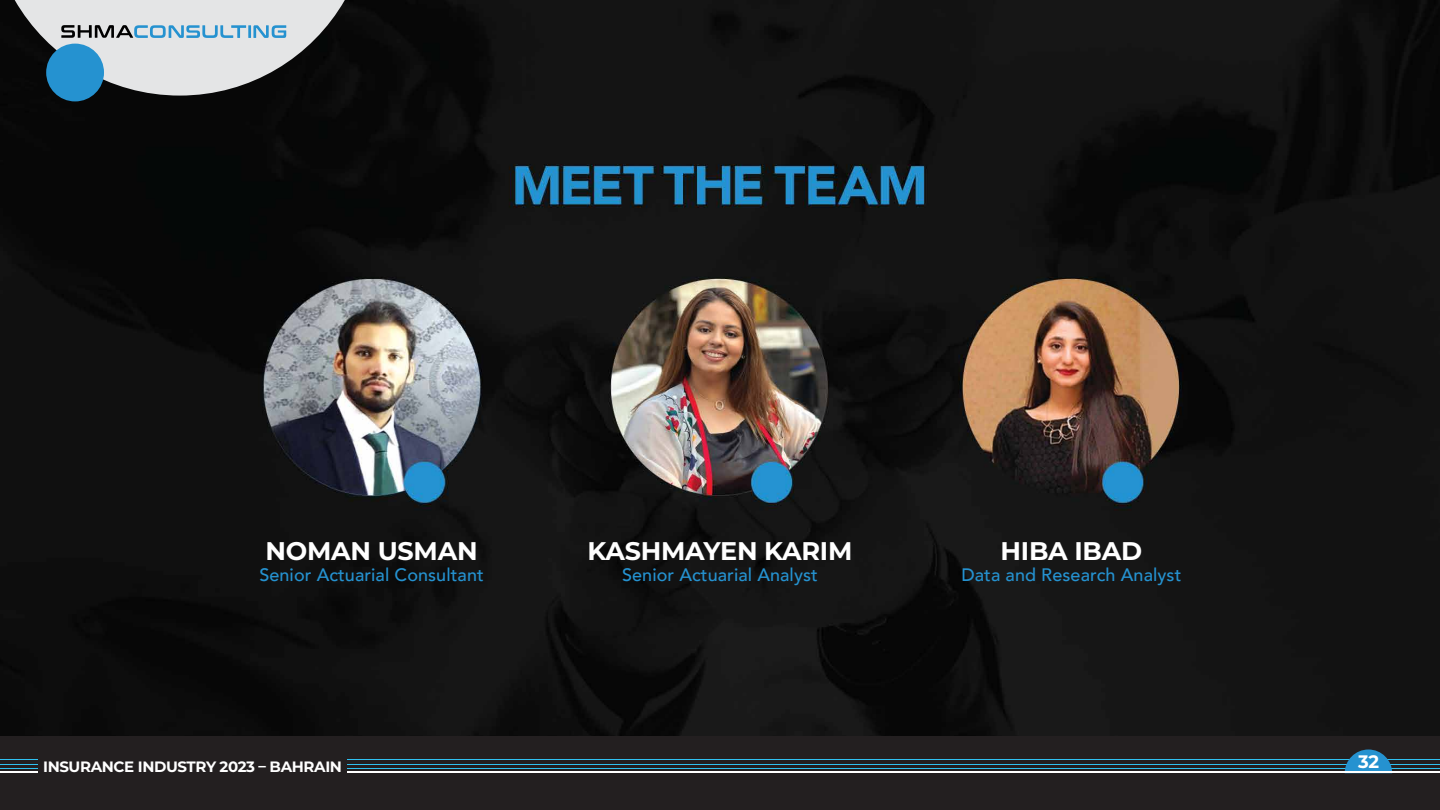
<style>
.page{position:relative;width:1440px;height:810px;background:#fff}
.page>*{position:absolute;margin:0;border:0;box-sizing:border-box;transform-origin:0 0}
.t1{font:700 25.5px "Montserrat";letter-spacing:-.01em;color:#fff}
.t2{font:500 18px "Avenir";letter-spacing:.005em;color:#2592d0}
.t3{font:700 18px "Montserrat";color:#fff}
.t4{font:700 15px "Montserrat";letter-spacing:-.025em;color:#fff}
</style>
<div class="page">
<img style="left:0;top:0;width:1440px;height:736px">
<div style="left:0;top:736px;width:1440px;height:74px;background:#231f20"></div>
<hr style="left:0;top:759px;width:38px;height:1px;background:#30c0f0">
<hr style="left:347px;top:759px;width:1093px;height:1px;background:#30c0f0">
<hr style="left:0;top:764px;width:38px;height:1px;background:#30c0f0">
<hr style="left:347px;top:764px;width:1093px;height:1px;background:#30c0f0">
<hr style="left:0;top:768px;width:38px;height:1px;background:#30c0f0">
<hr style="left:347px;top:768px;width:1093px;height:1px;background:#30c0f0">
<hr style="left:0;top:772px;width:38px;height:1px;background:#fff">
<svg style="left:1345px;top:750px;width:47px;height:22px"></svg>
<hr style="left:347px;top:772px;width:1093px;height:1px;background:#fff">
<div style="left:46px;top:44px;width:58px;height:57px;background:#2592d0;border-radius:50%"></div>
<svg style="left:15px;top:0;width:330px;height:96px;background:#97a3ab"></svg>
<h1 class="t1" style="left:265px;top:533px;width:214px">NOMAN USMAN</h1>
<p class="t2" style="left:259px;top:559px;width:226px">Senior Actuarial Consultant</p>
<p class="t4" style="left:43px;top:755px;width:300px">INSURANCE INDUSTRY 2023 – BAHRAIN</p>
<h1 class="t1" style="left:588px;top:533px;width:266px">KASHMAYEN KARIM</h1>
<p class="t2" style="left:622px;top:559px;width:197px">Senior Actuarial Analyst</p>
<h1 class="t1" style="left:1001px;top:533px;width:143px">HIBA IBAD</h1>
<p class="t2" style="left:961px;top:559px;width:221px">Data and Research Analyst</p>
<p class="t3" style="left:1358px;top:749px;width:23px">32</p>
</div>
